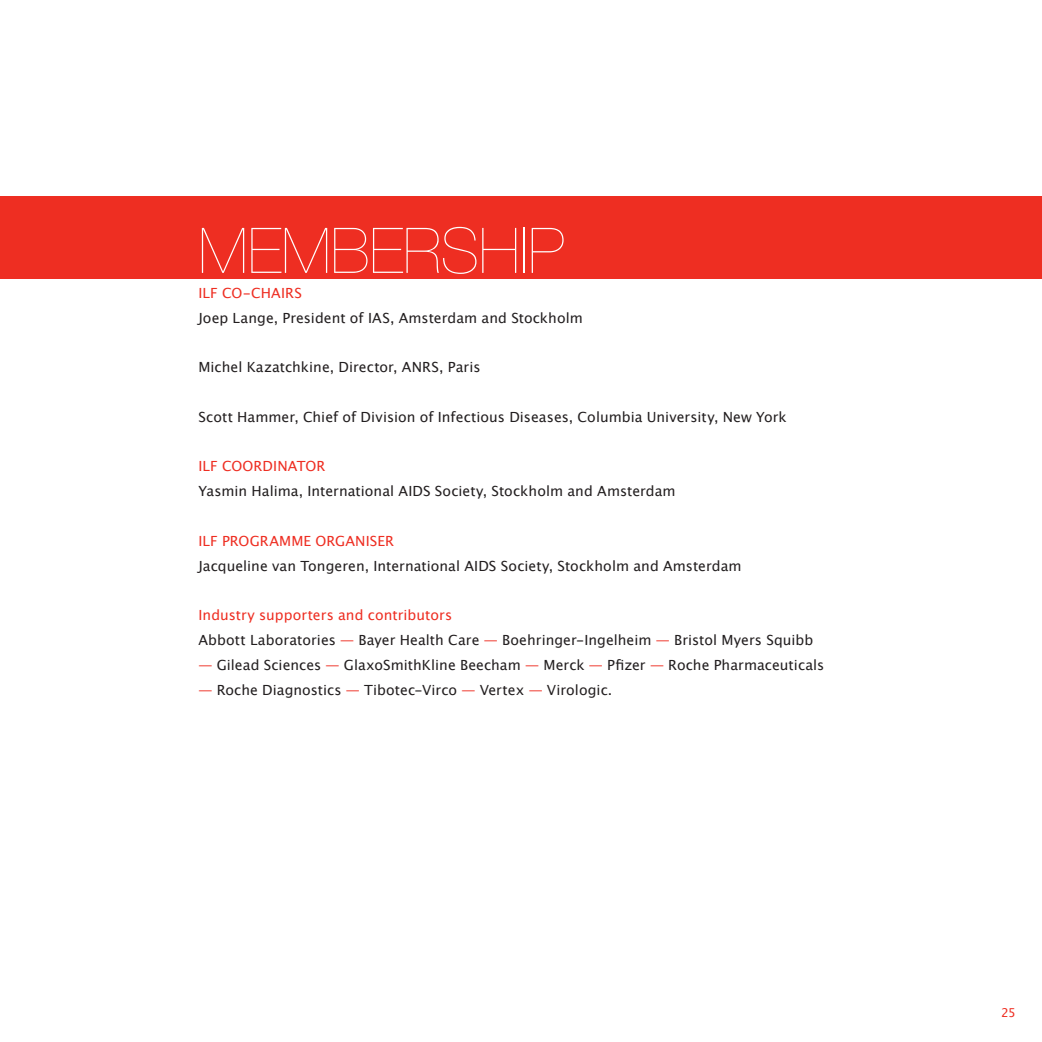
<style>
.page{position:relative;width:1042px;height:1042px;background:#fff}
.page>*{position:absolute;margin:0;border:0;box-sizing:border-box;transform-origin:0 0}
.Headline{font:200 63px "Helvetica Neue";color:#fff}
.body{font:14px "Lucida Grande";letter-spacing:.005em;color:#231f20}
.sub_head{font:14px "Lucida Grande";letter-spacing:.005em;color:#231f20}
.sub_head-2{font:14px "Lucida Grande";letter-spacing:.005em;color:#ee2e22}
.t1{font:12.25px "Lucida Grande";color:#ee2e22}
.s1{color:#ee2e22}
</style>
<div class="page">
<div style="left:0;top:196px;width:1042px;height:82px;background:#ee2e22"></div>
<p class="Headline" style="left:198px;top:214px;width:367px">MEMBERSHIP</p>
<p class="sub_head-2" style="left:198px;top:285px;width:105px">ILF CO-CHAIRS</p>
<p class="body" style="left:198px;top:309px;width:386px">Joep Lange, President of IAS, Amsterdam and Stockholm</p>
<p class="body" style="left:198px;top:359px;width:284px">Michel Kazatchkine, Director, ANRS, Paris</p>
<p class="body" style="left:198px;top:409px;width:590px">Scott Hammer, Chief of Division of Infectious Diseases, Columbia University, New York</p>
<p class="sub_head-2" style="left:198px;top:458px;width:128px">ILF COORDINATOR</p>
<p class="body" style="left:198px;top:483px;width:479px">Yasmin Halima, International AIDS Society, Stockholm and Amsterdam</p>
<p class="sub_head-2" style="left:198px;top:533px;width:197px">ILF PROGRAMME ORGANISER</p>
<p class="body" style="left:198px;top:557px;width:545px">Jacqueline van Tongeren, International AIDS Society, Stockholm and Amsterdam</p>
<p class="sub_head-2" style="left:198px;top:607px;width:255px">Industry supporters and contributors</p>
<p class="sub_head" style="left:198px;top:632px;width:616px">Abbott Laboratories <span class="s1">—</span> Bayer Health Care <span class="s1">—</span> Boehringer-Ingelheim <span class="s1">—</span> Bristol Myers Squibb</p>
<p class="sub_head" style="left:198px;top:657px;width:627px"><span class="s1">—</span> Gilead Sciences <span class="s1">—</span> GlaxoSmithKline Beecham <span class="s1">—</span> Merck <span class="s1">—</span> Pfizer <span class="s1">—</span> Roche Pharmaceuticals</p>
<p class="sub_head" style="left:198px;top:681px;width:415px"><span class="s1">—</span> Roche Diagnostics <span class="s1">—</span> Tibotec-Virco <span class="s1">—</span> Vertex <span class="s1">—</span> Virologic.</p>
<p class="t1" style="left:1001px;top:1006px;width:16px">25</p>
</div>
